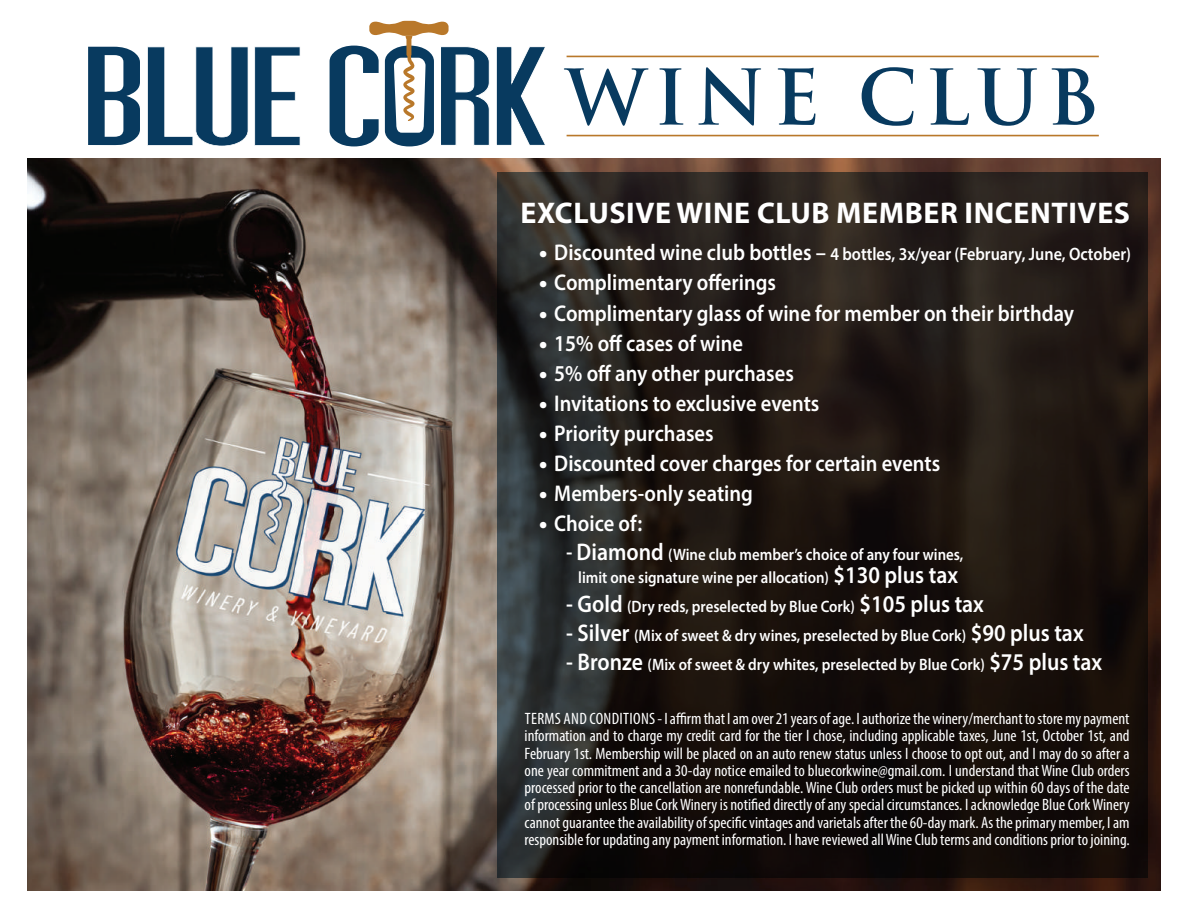
<style>
.page{position:relative;width:1188px;height:918px;background:#fff}
.page>*{position:absolute;margin:0;border:0;box-sizing:border-box;transform-origin:0 0}
.t1{font:700 74.7px "Trajan Pro";letter-spacing:.1em;color:#083a5f}
.t2{font:700 30px "Myriad Pro";letter-spacing:.02em;color:#fff}
.t3{font:600 22.8px "Myriad Pro";color:#fff;scale:.9 1}
.t4{font:600 18px "Myriad Pro";color:#fff;scale:.9 1}
.t5{font:condensed 16.5px/17.2px "Myriad Pro";color:#fff;text-align:justify}
.t6{font:600 16.5px/23.4px "Myriad Pro";color:#fff;text-align:center;scale:.9 1}
.s1{font-weight:900;font-size:22.8px}
.s2{font-size:22.8px}
.s3{font-weight:900}
.s4{font-stretch:condensed;font-size:24.15px}
.s5{font-size:24.15px}
</style>
<div class="page">
<img style="left:27px;top:159px;width:1134px;height:732px">
<svg style="left:147px;top:47px;width:101px;height:99px"></svg>
<svg style="left:254px;top:47px;width:46px;height:99px"></svg>
<svg style="left:88px;top:47px;width:52px;height:98px"></svg>
<svg style="left:496px;top:46px;width:49px;height:99px"></svg>
<hr style="left:567px;top:56px;width:532px;height:1px;background:#b9782a">
<hr style="left:567px;top:135px;width:532px;height:1px;background:#b9782a">
<svg style="left:330px;top:21px;width:160px;height:125px"></svg>
<svg style="left:497px;top:172px;width:651px;height:706px;background:#1e1915"></svg>
<h1 class="t1" style="left:565px;top:51px;width:536px">WINE CLUB</h1>
<h2 class="t2" style="left:520px;top:193px;width:611px">EXCLUSIVE WINE CLUB MEMBER INCENTIVES</h2>
<p class="t4" style="left:539px;top:243px;width:659px"><span class="s1">•</span> <span class="s2">Discounted wine club bottles –</span> 4 bottles, 3x/year (February, June, October)</p>
<h3 class="t3" style="left:539px;top:268px;width:265px"><span class="s3">•</span> Complimentary offerings</h3>
<h3 class="t3" style="left:539px;top:298px;width:596px"><span class="s3">•</span> Complimentary glass of wine for member on their birthday</h3>
<h3 class="t3" style="left:539px;top:328px;width:228px"><span class="s3">•</span> 15% off cases of wine</h3>
<h3 class="t3" style="left:539px;top:359px;width:284px"><span class="s3">•</span> 5% off any other purchases</h3>
<h3 class="t3" style="left:539px;top:389px;width:313px"><span class="s3">•</span> Invitations to exclusive events</h3>
<h3 class="t3" style="left:539px;top:419px;width:195px"><span class="s3">•</span> Priority purchases</h3>
<h3 class="t3" style="left:539px;top:449px;width:447px"><span class="s3">•</span> Discounted cover charges for certain events</h3>
<h3 class="t3" style="left:539px;top:479px;width:239px"><span class="s3">•</span> Members-only seating</h3>
<h3 class="t3" style="left:539px;top:509px;width:116px"><span class="s3">•</span> Choice of:</h3>
<p class="t6" style="left:566px;top:542px;width:443px"><span class="s4">-</span> <span class="s5">Diamond</span> (Wine club member’s choice of any four wines, limit one signature wine per allocation) <span class="s5">$130 plus tax</span></p>
<p class="t6" style="left:566px;top:594px;width:466px"><span class="s5">- Gold</span> (Dry reds, preselected by Blue Cork) <span class="s5">$105 plus tax</span></p>
<p class="t6" style="left:566px;top:623px;width:576px"><span class="s5">- Silver</span> (Mix of sweet &amp; dry wines, preselected by Blue Cork) <span class="s5">$90 plus tax</span></p>
<p class="t6" style="left:566px;top:652px;width:597px"><span class="s5">- Bronze</span> (Mix of sweet &amp; dry whites, preselected by Blue Cork) <span class="s5">$75 plus tax</span></p>
<p class="t5" style="left:525px;top:710px;width:607px">TERMS AND CONDITIONS - I affirm that I am over 21 years of age. I authorize the winery/merchant to store my payment information and to charge my credit card for the tier I chose, including applicable taxes, June 1st, October 1st, and February 1st. Membership will be placed on an auto renew status unless I choose to opt out, and I may do so after a one year commitment and a 30-day notice emailed to bluecorkwine@gmail.com. I understand that Wine Club orders processed prior to the cancellation are nonrefundable. Wine Club orders must be picked up within 60 days of the date of processing unless Blue Cork Winery is notified directly of any special circumstances. I acknowledge Blue Cork Winery cannot guarantee the availability of specific vintages and varietals after the 60-day mark. As the primary member, I am responsible for updating any payment information. I have reviewed all Wine Club terms and conditions prior to joining.</p>
</div>
